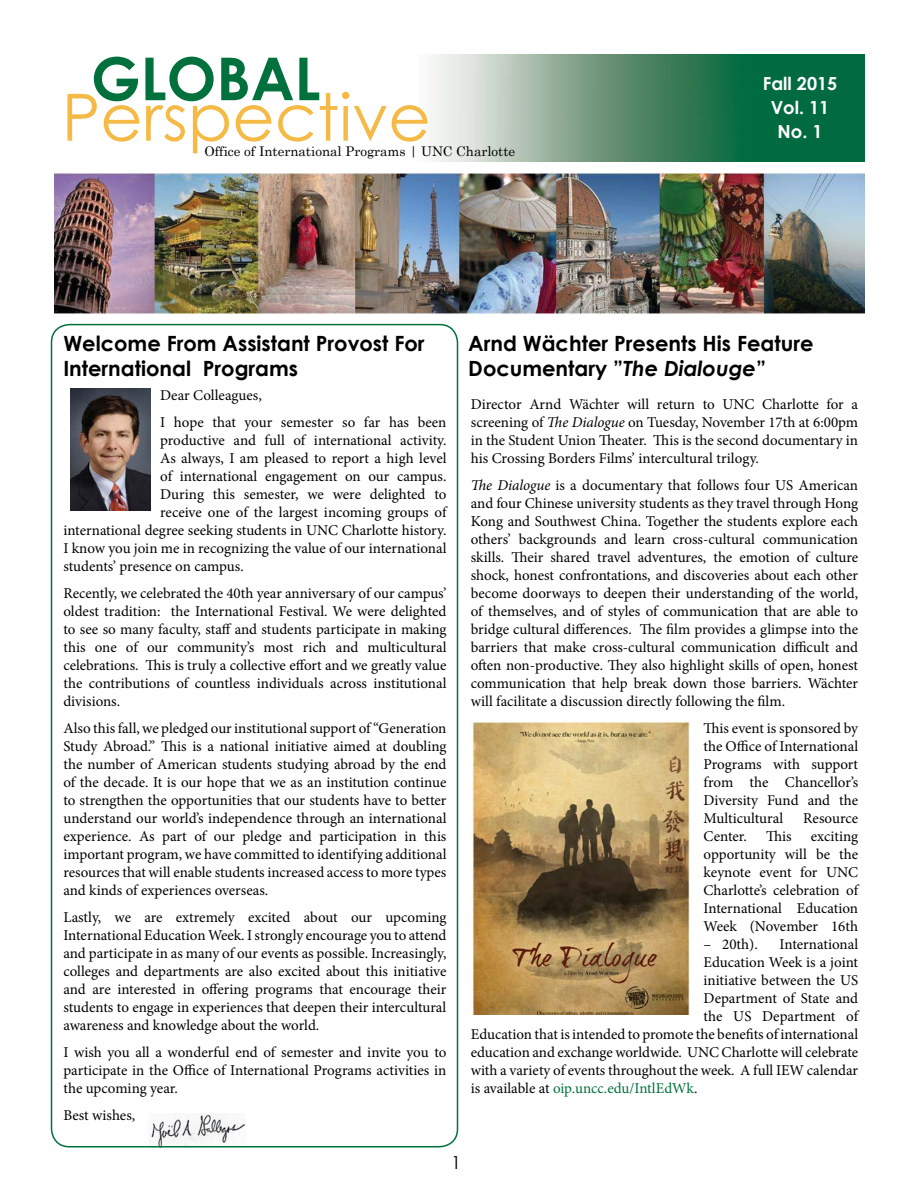
<style>
.page{position:relative;width:918px;height:1188px;background:#fff}
.page>*{position:absolute;margin:0;border:0;box-sizing:border-box;transform-origin:0 0}
.t1{font:700 21px/25.2px "Century Gothic";color:#000}
.t2{font:700 18px/23.9px "Century Gothic";color:#fff;text-align:center}
.t3{font:18px "Century Gothic";color:#000}
.t4{font:15px/18px "Minion Pro";color:#000;text-align:justify}
.t5{font:15px "Minion Pro";letter-spacing:-.005em;color:#00703c}
.t6{font:13.35px "Century";color:#000}
.s1{font-style:italic}
.s2{color:#000}
</style>
<div class="page">
<img style="left:151px;top:1114px;width:94px;height:31px">
<div style="left:51px;top:324px;width:407px;height:824px;border:2px solid #00703c;border-radius:18px"></div>
<img style="left:427px;top:54px;width:438px;height:107px">
<svg style="left:67px;top:57px;width:360px;height:96px"></svg>
<img style="left:54px;top:174px;width:811px;height:139px">
<img style="left:70px;top:389px;width:81px;height:121px">
<img style="left:472px;top:721px;width:218px;height:293px">
<p class="t6" style="left:204px;top:140px;width:312px">Office of International Programs | UNC Charlotte</p>
<p class="t2" style="left:763px;top:71px;width:76px">Fall 2015<br>Vol. 11<br>No. 1</p>
<h1 class="t1" style="left:63px;top:330px;width:363px">Welcome From Assistant Provost For<br>International Programs</h1>
<p class="t4" style="left:160px;top:381px;width:288px;line-height:27px">Dear Colleagues,<br>I hope that your semester so far has been</p>
<p class="t4" style="left:160px;top:431px;width:288px">productive and full of international activity.</p>
<p class="t4" style="left:160px;top:449px;width:288px">As always, I am pleased to report a high level</p>
<p class="t4" style="left:160px;top:467px;width:288px">of international engagement on our campus.</p>
<p class="t4" style="left:160px;top:485px;width:288px">During this semester, we were delighted to</p>
<p class="t4" style="left:160px;top:503px;width:288px">receive one of the largest incoming groups of</p>
<p class="t4" style="left:63px;top:521px;width:385px">international degree seeking students in UNC Charlotte history.</p>
<p class="t4" style="left:63px;top:539px;width:385px">I know you join me in recognizing the value of our international</p>
<p class="t4" style="left:63px;top:557px;width:182px">students’ presence on campus.</p>
<p class="t4" style="left:63px;top:584px;width:385px">Recently, we celebrated the 40th year anniversary of our campus’ oldest tradition: the International Festival. We were delighted to see so many faculty, staff and students participate in making this one of our community’s most rich and multicultural celebrations. This is truly a collective effort and we greatly value the contributions of countless individuals across institutional divisions.</p>
<p class="t4" style="left:63px;top:719px;width:385px">Also this fall, we pledged our institutional support of “Generation Study Abroad.” This is a national initiative aimed at doubling the number of American students studying abroad by the end of the decade. It is our hope that we as an institution continue to strengthen the opportunities that our students have to better understand our world’s independence through an international experience. As part of our pledge and participation in this important program, we have committed to identifying additional resources that will enable students increased access to more types and kinds of experiences overseas.</p>
<p class="t4" style="left:63px;top:908px;width:385px">Lastly, we are extremely excited about our upcoming International Education Week. I strongly encourage you to attend and participate in as many of our events as possible. Increasingly, colleges and departments are also excited about this initiative and are interested in offering programs that encourage their students to engage in experiences that deepen their intercultural awareness and knowledge about the world.</p>
<p class="t4" style="left:63px;top:1043px;width:385px">I wish you all a wonderful end of semester and invite you to participate in the Office of International Programs activities in the upcoming year.</p>
<p class="t4" style="left:63px;top:1106px;width:73px">Best wishes,</p>
<h1 class="t1" style="left:468px;top:330px;width:347px">Arnd Wächter Presents His Feature<br>Documentary ”<span class="s1">The Dialouge</span>”</h1>
<p class="t4" style="left:471px;top:395px;width:389px">Director Arnd Wächter will return to UNC Charlotte for a screening of <span class="s1">The Dialogue</span> on Tuesday, November 17th at 6:00pm in the Student Union Theater. This is the second documentary in his Crossing Borders Films’ intercultural trilogy.</p>
<p class="t4" style="left:471px;top:476px;width:389px"><span class="s1">The Dialogue</span> is a documentary that follows four US American and four Chinese university students as they travel through Hong Kong and Southwest China. Together the students explore each others’ backgrounds and learn cross-cultural communication skills. Their shared travel adventures, the emotion of culture shock, honest confrontations, and discoveries about each other become doorways to deepen their understanding of the world, of themselves, and of styles of communication that are able to bridge cultural differences. The film provides a glimpse into the barriers that make cross-cultural communication difficult and often non-productive. They also highlight skills of open, honest communication that help break down those barriers. Wächter will facilitate a discussion directly following the film.</p>
<p class="t4" style="left:704px;top:719px;width:156px">This event is sponsored by the Office of International Programs with support from the Chancellor’s Diversity Fund and the Multicultural</p>
<p class="t4" style="left:803px;top:809px;width:56px">Resource</p>
<p class="t4" style="left:704px;top:827px;width:45px">Center.</p>
<p class="t4" style="left:766px;top:827px;width:27px">This</p>
<p class="t4" style="left:704px;top:827px;width:156px;text-indent:107px">exciting opportunity will be the keynote event for UNC Charlotte’s celebration of International Education Week (November 16th</p>
<p class="t4" style="left:704px;top:935px;width:56px">– 20th).</p>
<p class="t4" style="left:780px;top:935px;width:80px">International</p>
<p class="t4" style="left:704px;top:953px;width:156px">Education Week is a joint</p>
<p class="t4" style="left:704px;top:971px;width:156px">initiative between the US</p>
<p class="t4" style="left:704px;top:989px;width:156px">Department of State and</p>
<p class="t4" style="left:704px;top:1007px;width:156px">the US Department of</p>
<p class="t4" style="left:471px;top:1025px;width:389px">Education that is intended to promote the benefits of international</p>
<p class="t4" style="left:471px;top:1043px;width:389px">education and exchange worldwide. UNC Charlotte will celebrate</p>
<p class="t4" style="left:471px;top:1061px;width:389px">with a variety of events throughout the week. A full IEW calendar</p>
<p class="t5" style="left:471px;top:1078px;width:228px"><span class="s2">is available at</span> oip.uncc.edu/IntlEdWk<span class="s2">.</span></p>
<p class="t3" style="left:451px;top:1149px;width:11px">1</p>
</div>
